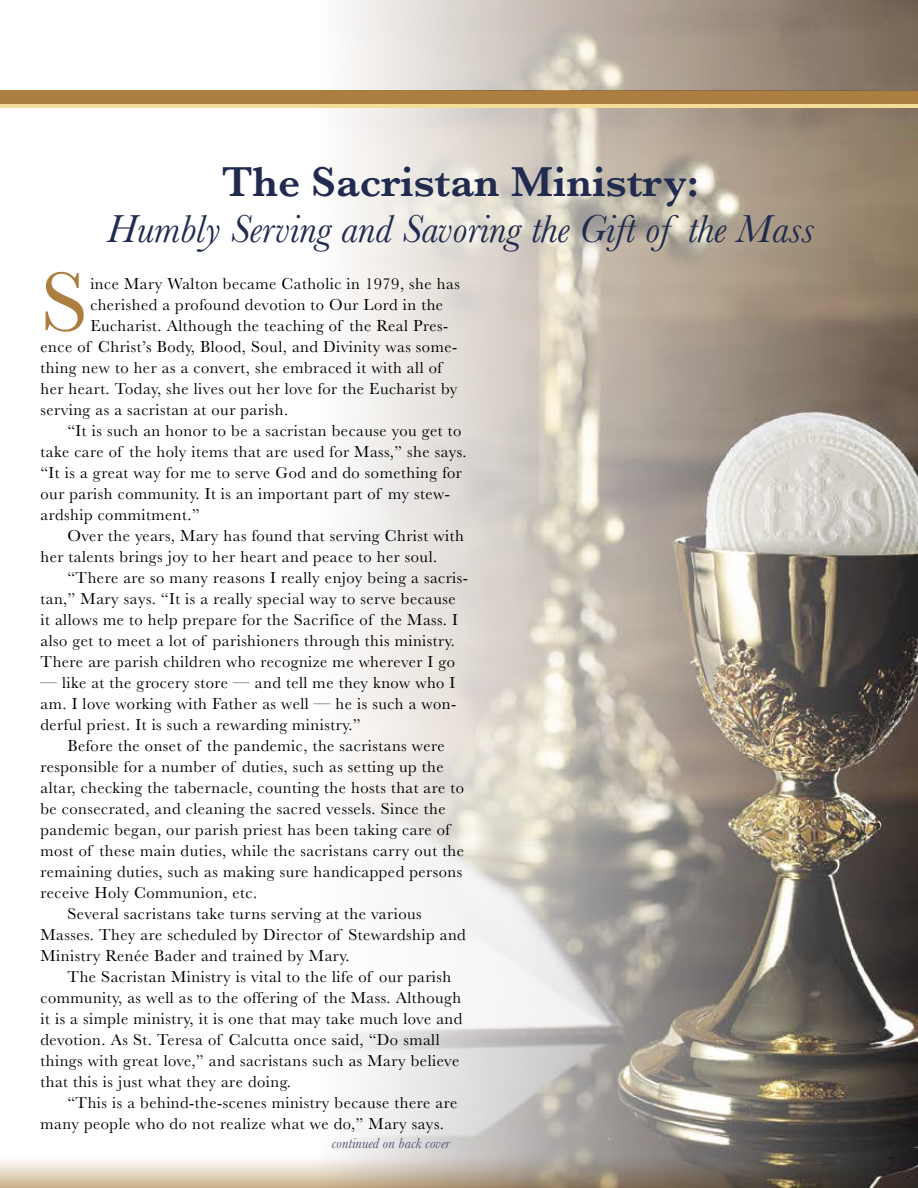
<style>
.page{position:relative;width:918px;height:1188px;background:#fff}
.page>*{position:absolute;margin:0;border:0;box-sizing:border-box;transform-origin:0 0}
.t1{font:87.15px "Baskerville";color:#ac7f41}
.t2{font:600 43.5px "Baskerville";color:#202b4f}
.t3{font:italic 40.5px "Baskerville";color:#202b4f}
.t4{font:16.5px/21px "Baskerville";letter-spacing:.03em;color:#000;text-align:justify}
.t5{font:italic 15px "Baskerville";color:#4b5277}
</style>
<div class="page">
<div style="left:0;top:103px;width:918px;height:5px;background:#f3dd98"></div>
<div style="left:0;top:90px;width:918px;height:13px;background:#ac7f41"></div>
<svg style="left:0;top:1160px;width:315px;height:28px;background:#e3d5c1"></svg>
<img style="left:315px;top:108px;width:603px;height:1080px">
<img style="left:347px;top:0;width:571px;height:90px">
<h2 class="t2" style="left:222px;top:151px;width:479px">The Sacristan Ministry:</h2>
<h3 class="t3" style="left:107px;top:202px;width:709px">Humbly Serving and Savoring the Gift of the Mass</h3>
<h1 class="t1" style="left:40px;top:247px;width:49px">S</h1>
<p class="t4" style="left:90px;top:273px;width:371px">ince Mary Walton became Catholic in 1979, she has</p>
<p class="t4" style="left:90px;top:294px;width:354px">cherished a profound devotion to Our Lord in the</p>
<p class="t4" style="left:90px;top:315px;width:359px">Eucharist. Although the teaching of the Real Pres-</p>
<p class="t4" style="left:41px;top:336px;width:418px">ence of Christ’s Body, Blood, Soul, and Divinity was some-</p>
<p class="t4" style="left:41px;top:357px;width:403px">thing new to her as a convert, she embraced it with all of</p>
<p class="t4" style="left:41px;top:378px;width:418px">her heart. Today, she lives out her love for the Eucharist by</p>
<p class="t4" style="left:41px;top:399px;width:249px">serving as a sacristan at our parish.</p>
<p class="t4" style="left:67px;top:420px;width:395px">“It is such an honor to be a sacristan because you get to</p>
<p class="t4" style="left:41px;top:441px;width:428px">take care of the holy items that are used for Mass,” she says.</p>
<p class="t4" style="left:41px;top:462px;width:423px">“It is a great way for me to serve God and do something for</p>
<p class="t4" style="left:41px;top:483px;width:411px">our parish community. It is an important part of my stew-</p>
<p class="t4" style="left:41px;top:504px;width:161px">ardship commitment.”</p>
<p class="t4" style="left:67px;top:525px;width:398px">Over the years, Mary has found that serving Christ with</p>
<p class="t4" style="left:41px;top:546px;width:398px">her talents brings joy to her heart and peace to her soul.</p>
<p class="t4" style="left:67px;top:567px;width:402px">“There are so many reasons I really enjoy being a sacris-</p>
<p class="t4" style="left:41px;top:588px;width:417px">tan,” Mary says. “It is a really special way to serve because</p>
<p class="t4" style="left:41px;top:609px;width:419px">it allows me to help prepare for the Sacrifice of the Mass. I</p>
<p class="t4" style="left:41px;top:630px;width:416px">also get to meet a lot of parishioners through this ministry.</p>
<p class="t4" style="left:41px;top:651px;width:416px">There are parish children who recognize me wherever I go</p>
<p class="t4" style="left:41px;top:672px;width:417px">— like at the grocery store — and tell me they know who I am. I love working with Father as well — he is such a won&shy;derful priest. It is such a rewarding ministry.”</p>
<p class="t4" style="left:67px;top:735px;width:379px">Before the onset of the pandemic, the sacristans were</p>
<p class="t4" style="left:41px;top:756px;width:405px">responsible for a number of duties, such as setting up the</p>
<p class="t4" style="left:41px;top:777px;width:425px">altar, checking the tabernacle, counting the hosts that are to</p>
<p class="t4" style="left:41px;top:798px;width:407px">be consecrated, and cleaning the sacred vessels. Since the</p>
<p class="t4" style="left:41px;top:819px;width:411px">pandemic began, our parish priest has been taking care of</p>
<p class="t4" style="left:41px;top:840px;width:425px">most of these main duties, while the sacristans carry out the</p>
<p class="t4" style="left:41px;top:861px;width:423px">remaining duties, such as making sure handicapped persons</p>
<p class="t4" style="left:41px;top:882px;width:218px">receive Holy Communion, etc.</p>
<p class="t4" style="left:67px;top:903px;width:356px">Several sacristans take turns serving at the various</p>
<p class="t4" style="left:41px;top:924px;width:427px">Masses. They are scheduled by Director of Stewardship and</p>
<p class="t4" style="left:41px;top:945px;width:311px">Ministry Renée Bader and trained by Mary.</p>
<p class="t4" style="left:67px;top:966px;width:385px">The Sacristan Ministry is vital to the life of our parish</p>
<p class="t4" style="left:41px;top:987px;width:422px">community, as well as to the offering of the Mass. Although</p>
<p class="t4" style="left:41px;top:1008px;width:423px">it is a simple ministry, it is one that may take much love and</p>
<p class="t4" style="left:41px;top:1029px;width:401px">devotion. As St. Teresa of Calcutta once said, “Do small</p>
<p class="t4" style="left:41px;top:1050px;width:420px">things with great love,” and sacristans such as Mary believe</p>
<p class="t4" style="left:41px;top:1071px;width:252px">that this is just what they are doing.</p>
<p class="t4" style="left:67px;top:1092px;width:391px">“This is a behind-the-scenes ministry because there are</p>
<p class="t4" style="left:41px;top:1113px;width:405px">many people who do not realize what we do,” Mary says.</p>
<p class="t5" style="left:332px;top:1133px;width:120px">continued on back cover</p>
</div>
